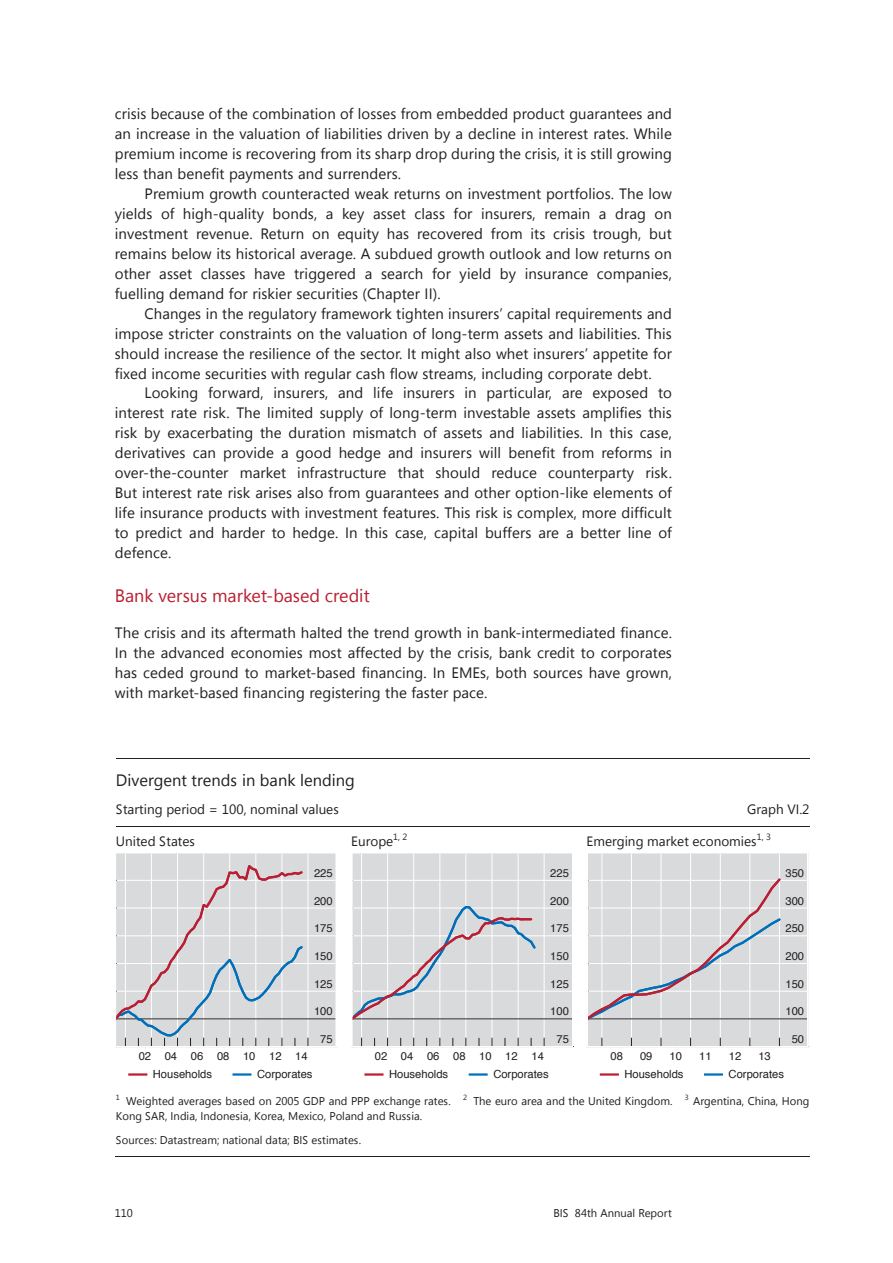
<style>
.page{position:relative;width:893px;height:1263px;background:#fff}
.page>*{position:absolute;margin:0;border:0;box-sizing:border-box;transform-origin:0 0}
.t1{font:18px "Segoe UI";color:#b91f33}
.t2{font:16.5px "Segoe UI";color:#231f20}
.t3{font:15px/20px "Segoe UI";letter-spacing:.005em;color:#231f20;text-align:justify}
.t4{font:13.5px "Segoe UI";color:#231f20}
.t5{font:11.25px/24px "Segoe UI";color:#231f20}
.t6{font:11.25px/17.4px "Helvetica";color:#231f20}
.t7{font:9px "Segoe UI";color:#231f20}
.t8{font:7.5px "Segoe UI";color:#231f20}
</style>
<div class="page">
<hr style="left:116px;top:758px;width:693px;height:1px;background:#231f20">
<hr style="left:116px;top:826px;width:471px;height:1px;background:#231f20">
<hr style="left:587px;top:826px;width:125px;height:1px;background:#231f20">
<hr style="left:712px;top:826px;width:97px;height:1px;background:#231f20">
<hr style="left:115px;top:1156px;width:694px;height:1px;background:#231f20">
<svg style="left:116px;top:853px;width:220px;height:193px;background:#d4d4d8"></svg>
<hr style="left:128px;top:1073px;width:19px;height:3px;background:#b91f33">
<hr style="left:232px;top:1073px;width:19px;height:3px;background:#006fba">
<svg style="left:352px;top:853px;width:220px;height:193px;background:#d7d7da"></svg>
<hr style="left:364px;top:1073px;width:20px;height:3px;background:#b91f33">
<hr style="left:469px;top:1073px;width:19px;height:3px;background:#006fba">
<svg style="left:588px;top:852px;width:221px;height:195px;background:#d7d8db"></svg>
<hr style="left:600px;top:1073px;width:19px;height:3px;background:#b91f33">
<hr style="left:704px;top:1073px;width:19px;height:3px;background:#006fba">
<p class="t3" style="left:115px;top:103px;width:559px">crisis because of the combination of losses from embedded product guarantees and an increase in the valuation of liabilities driven by a decline in interest rates. While premium income is recovering from its sharp drop during the crisis, it is still growing less than benefit payments and surrenders.</p>
<p class="t3" style="left:115px;top:183px;width:559px;text-indent:30px">Premium growth counteracted weak returns on investment portfolios. The low yields of high-quality bonds, a key asset class for insurers, remain a drag on investment revenue. Return on equity has recovered from its crisis trough, but remains below its historical average. A subdued growth outlook and low returns on other asset classes have triggered a search for yield by insurance companies, fuelling demand for riskier securities (Chapter II).</p>
<p class="t3" style="left:115px;top:303px;width:559px;text-indent:30px">Changes in the regulatory framework tighten insurers’ capital requirements and impose stricter constraints on the valuation of long-term assets and liabilities. This should increase the resilience of the sector. It might also whet insurers’ appetite for fixed income securities with regular cash flow streams, including corporate debt.</p>
<p class="t3" style="left:115px;top:383px;width:559px;text-indent:30px">Looking forward, insurers, and life insurers in particular, are exposed to interest rate risk. The limited supply of long-term investable assets amplifies this risk by exacerbating the duration mismatch of assets and liabilities. In this case, derivatives can provide a good hedge and insurers will benefit from reforms in over-the-counter market infrastructure that should reduce counterparty risk.<br>But interest rate risk arises also from guarantees and other option-like elements of life insurance products with investment features. This risk is complex, more difficult to predict and harder to hedge. In this case, capital buffers are a better line of defence.</p>
<p class="t1" style="left:115px;top:583px;width:256px">Bank versus market-based credit</p>
<p class="t3" style="left:115px;top:622px;width:559px">The crisis and its aftermath halted the trend growth in bank-intermediated finance.<br>In the advanced economies most affected by the crisis, bank credit to corporates has ceded ground to market-based financing. In EMEs, both sources have grown, with market-based financing registering the faster pace.</p>
<p class="t2" style="left:116px;top:768px;width:240px">Divergent trends in bank lending</p>
<p class="t4" style="left:116px;top:799px;width:224px">Starting period = 100, nominal values</p>
<p class="t4" style="left:747px;top:799px;width:64px">Graph VI.2</p>
<p class="t4" style="left:116px;top:832px;width:80px">United States</p>
<p class="t4" style="left:351px;top:832px;width:44px">Europe</p>
<p class="t7" style="left:393px;top:830px;width:16px">1, 2</p>
<p class="t4" style="left:587px;top:832px;width:172px">Emerging market economies</p>
<p class="t7" style="left:757px;top:830px;width:16px">1, 3</p>
<p class="t6" style="left:314px;top:865px;width:20px">225</p>
<p class="t6" style="left:550px;top:865px;width:20px">225</p>
<p class="t6" style="left:785px;top:865px;width:20px">350</p>
<p class="t6" style="left:314px;top:892px;width:20px">200</p>
<p class="t6" style="left:550px;top:892px;width:20px">200</p>
<p class="t6" style="left:785px;top:892px;width:20px">300</p>
<p class="t6" style="left:314px;top:920px;width:20px">175</p>
<p class="t6" style="left:550px;top:920px;width:20px">175</p>
<p class="t6" style="left:785px;top:920px;width:20px">250</p>
<p class="t6" style="left:314px;top:948px;width:20px">150</p>
<p class="t6" style="left:550px;top:948px;width:20px">150</p>
<p class="t6" style="left:785px;top:948px;width:20px">200</p>
<p class="t6" style="left:314px;top:975px;width:20px">125</p>
<p class="t6" style="left:550px;top:975px;width:20px">125</p>
<p class="t6" style="left:785px;top:975px;width:20px">150</p>
<p class="t6" style="left:314px;top:1003px;width:20px">100</p>
<p class="t6" style="left:550px;top:1003px;width:20px">100</p>
<p class="t6" style="left:785px;top:1003px;width:20px">100</p>
<p class="t6" style="left:320px;top:1031px;width:14px">75</p>
<p class="t6" style="left:556px;top:1031px;width:14px">75</p>
<p class="t6" style="left:792px;top:1031px;width:14px">50</p>
<p class="t6" style="left:153px;top:1048px;width:156px;text-indent:-14px">02 04 06 08 10 12 14<br>Households</p>
<p class="t6" style="left:257px;top:1065px;width:57px">Corporates</p>
<p class="t6" style="left:389px;top:1048px;width:156px;text-indent:-14px">02 04 06 08 10 12 14<br>Households</p>
<p class="t6" style="left:493px;top:1065px;width:57px">Corporates</p>
<p class="t6" style="left:610px;top:1048px;width:14px">08</p>
<p class="t6" style="left:640px;top:1048px;width:14px">09</p>
<p class="t6" style="left:670px;top:1048px;width:14px">10</p>
<p class="t6" style="left:699px;top:1048px;width:14px">11</p>
<p class="t6" style="left:729px;top:1048px;width:14px">12</p>
<p class="t6" style="left:758px;top:1048px;width:14px">13</p>
<p class="t6" style="left:624px;top:1065px;width:61px">Households</p>
<p class="t6" style="left:729px;top:1065px;width:57px">Corporates</p>
<p class="t8" style="left:116px;top:1092px;width:6px">1</p>
<p class="t5" style="left:126px;top:1089px;width:326px">Weighted averages based on 2005 GDP and PPP exchange rates.</p>
<p class="t8" style="left:463px;top:1092px;width:6px">2</p>
<p class="t5" style="left:473px;top:1089px;width:201px">The euro area and the United Kingdom.</p>
<p class="t8" style="left:685px;top:1092px;width:6px">3</p>
<p class="t5" style="left:693px;top:1089px;width:118px">Argentina, China, Hong</p>
<p class="t5" style="left:116px;top:1104px;width:308px">Kong SAR, India, Indonesia, Korea, Mexico, Poland and Russia.<br>Sources: Datastream; national data; BIS estimates.</p>
<p class="t5" style="left:115px;top:1201px;width:20px">110</p>
<p class="t5" style="left:553px;top:1201px;width:120px">BIS 84th Annual Report</p>
</div>
